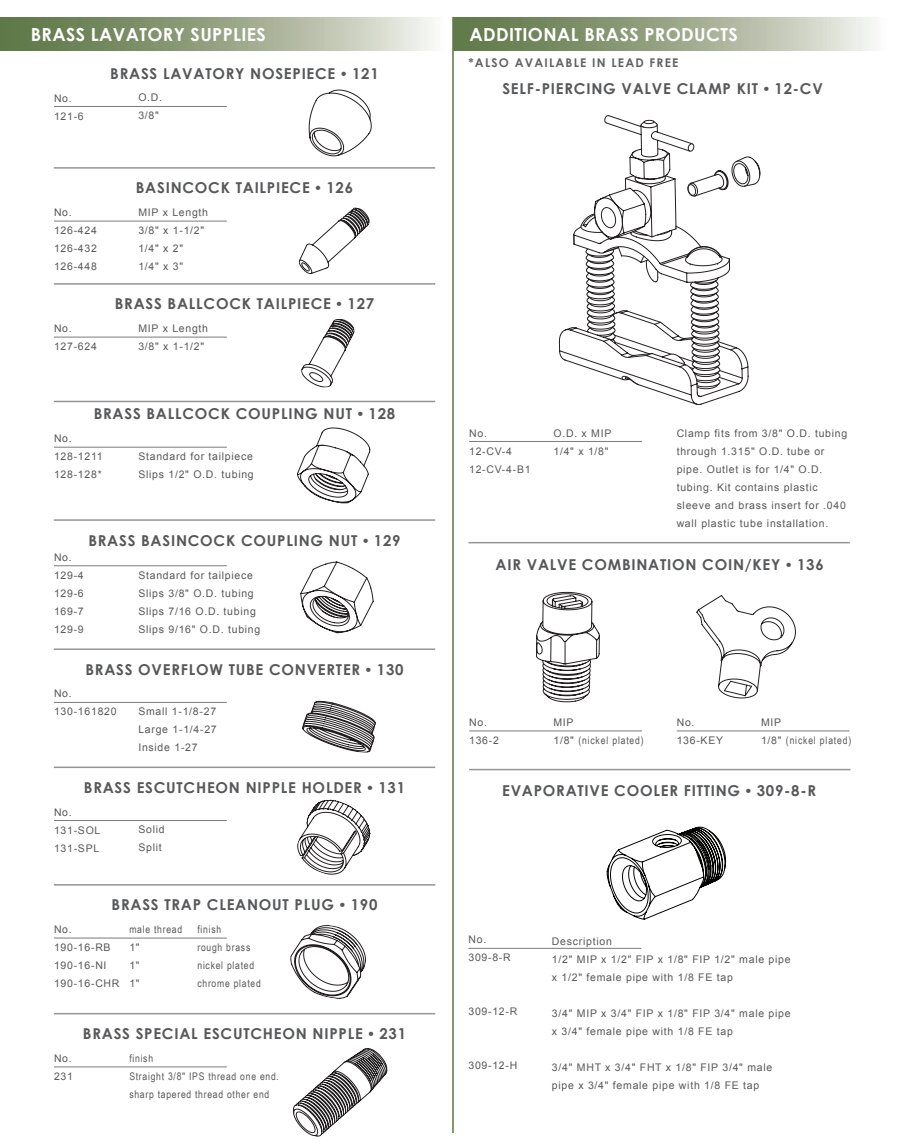
<style>
.page{position:relative;width:918px;height:1148px;background:#fff}
.page>*{position:absolute;margin:0;border:0;box-sizing:border-box;transform-origin:0 0}
.t1{font:700 18px "Century Gothic";letter-spacing:.02em;color:#fff}
.t2{font:700 15px "Century Gothic";letter-spacing:.05em;color:#57585a}
.t3{font:700 12px "Century Gothic";letter-spacing:.1em;color:#636366}
.t4{font:10.5px/18px "Arial";letter-spacing:.07em;color:#57585a}
.t5{font:10.5px/18px "Arial Narrow";letter-spacing:.07em;color:#57585a}
.s1{font-family:"Arial"}
</style>
<div class="page">
<hr style="left:452px;top:17px;width:2px;height:1115px;background:#5c7745">
<svg style="left:0;top:17px;width:432px;height:34px;background:#9ba88a"></svg>
<hr style="left:54px;top:106px;width:173px;height:1px;background:#7b7b79">
<hr style="left:54px;top:221px;width:173px;height:1px;background:#7b7b79">
<hr style="left:54px;top:337px;width:173px;height:1px;background:#7b7b79">
<hr style="left:54px;top:447px;width:173px;height:1px;background:#7b7b79">
<hr style="left:54px;top:565px;width:173px;height:1px;background:#7b7b79">
<hr style="left:54px;top:702px;width:173px;height:1px;background:#7b7b79">
<hr style="left:469px;top:730px;width:173px;height:1px;background:#7b7b79">
<hr style="left:677px;top:730px;width:173px;height:1px;background:#7b7b79">
<hr style="left:468px;top:948px;width:173px;height:1px;background:#7b7b79">
<hr style="left:54px;top:820px;width:173px;height:1px;background:#7b7b79">
<hr style="left:54px;top:937px;width:173px;height:1px;background:#7b7b79">
<hr style="left:54px;top:1066px;width:173px;height:1px;background:#7b7b79">
<svg style="left:309px;top:90px;width:63px;height:66px"></svg>
<hr style="left:54px;top:167px;width:381px;height:2px;background:#939598">
<hr style="left:54px;top:283px;width:381px;height:2px;background:#939598">
<hr style="left:54px;top:401px;width:381px;height:1px;background:#939598">
<hr style="left:54px;top:519px;width:381px;height:2px;background:#939598">
<hr style="left:54px;top:648px;width:381px;height:2px;background:#939598">
<hr style="left:469px;top:769px;width:382px;height:1px;background:#939598">
<hr style="left:468px;top:542px;width:382px;height:1px;background:#939598">
<hr style="left:54px;top:766px;width:381px;height:2px;background:#939598">
<hr style="left:54px;top:884px;width:381px;height:1px;background:#939598">
<hr style="left:54px;top:1012px;width:381px;height:2px;background:#939598">
<svg style="left:298px;top:207px;width:72px;height:67px"></svg>
<svg style="left:301px;top:319px;width:54px;height:69px"></svg>
<svg style="left:297px;top:427px;width:73px;height:76px"></svg>
<svg style="left:300px;top:561px;width:74px;height:72px"></svg>
<svg style="left:302px;top:700px;width:74px;height:53px"></svg>
<svg style="left:297px;top:799px;width:74px;height:76px"></svg>
<svg style="left:290px;top:925px;width:76px;height:74px"></svg>
<svg style="left:293px;top:1048px;width:94px;height:88px"></svg>
<svg style="left:454px;top:17px;width:420px;height:34px;background:#9da98c"></svg>
<svg style="left:569px;top:156px;width:192px;height:233px"></svg>
<svg style="left:573px;top:115px;width:170px;height:282px"></svg>
<hr style="left:469px;top:441px;width:173px;height:1px;background:#7b7b79">
<svg style="left:536px;top:591px;width:64px;height:111px"></svg>
<svg style="left:696px;top:595px;width:100px;height:103px"></svg>
<svg style="left:607px;top:826px;width:119px;height:94px"></svg>
<h1 class="t1" style="left:31px;top:20px;width:237px">BRASS LAVATORY SUPPLIES</h1>
<p class="t4" style="left:54px;top:89px;width:31px">No.<br>121-6</p>
<h2 class="t2" style="left:110px;top:62px;width:270px">BRASS LAVATORY NOSEPIECE <span class="s1">•</span> 121</h2>
<p class="t4" style="left:138px;top:89px;width:25px">O.D.<br>3/8"</p>
<p class="t4" style="left:54px;top:203px;width:44px">No.<br>126-424<br>126-432<br>126-448</p>
<p class="t4" style="left:54px;top:319px;width:44px">No.<br>127-624</p>
<h2 class="t2" style="left:136px;top:176px;width:219px">BASINCOCK TAILPIECE <span class="s1">•</span> 126</h2>
<p class="t4" style="left:138px;top:203px;width:71px">MIP x Length<br>3/8" x 1-1/2"<br>1/4" x 2"<br>1/4" x 3"</p>
<h2 class="t2" style="left:115px;top:292px;width:261px">BRASS BALLCOCK TAILPIECE <span class="s1">•</span> 127</h2>
<p class="t4" style="left:138px;top:319px;width:71px">MIP x Length<br>3/8" x 1-1/2"</p>
<h2 class="t2" style="left:94px;top:402px;width:303px">BRASS BALLCOCK COUPLING NUT <span class="s1">•</span> 128</h2>
<p class="t4" style="left:54px;top:429px;width:50px">No.<br>128-1211<br>128-128*</p>
<p class="t4" style="left:138px;top:447px;width:117px">Standard for tailpiece<br>Slips 1/2" O.D. tubing</p>
<h2 class="t2" style="left:88px;top:529px;width:314px">BRASS BASINCOCK COUPLING NUT <span class="s1">•</span> 129</h2>
<p class="t4" style="left:54px;top:548px;width:31px">No.<br>129-4<br>129-6<br>169-7<br>129-9</p>
<p class="t4" style="left:138px;top:566px;width:124px">Standard for tailpiece<br>Slips 3/8" O.D. tubing<br>Slips 7/16 O.D. tubing<br>Slips 9/16" O.D. tubing</p>
<h2 class="t2" style="left:85px;top:658px;width:320px">BRASS OVERFLOW TUBE CONVERTER <span class="s1">•</span> 130</h2>
<h1 class="t1" style="left:470px;top:20px;width:270px">ADDITIONAL BRASS PRODUCTS</h1>
<p class="t3" style="left:468px;top:54px;width:212px">*ALSO AVAILABLE IN LEAD FREE</p>
<h2 class="t2" style="left:502px;top:77px;width:322px">SELF-PIERCING VALVE CLAMP KIT <span class="s1">•</span> 12-CV</h2>
<p class="t4" style="left:469px;top:424px;width:63px">No.<br>12-CV-4<br>12-CV-4-B1</p>
<p class="t4" style="left:553px;top:424px;width:59px">O.D. x MIP<br>1/4" x 1/8"</p>
<p class="t4" style="left:677px;top:424px;width:172px">Clamp fits from 3/8" O.D. tubing through 1.315" O.D. tube or pipe. Outlet is for 1/4" O.D. tubing. Kit contains plastic sleeve and brass insert for .040 wall plastic tube installation.</p>
<h2 class="t2" style="left:496px;top:553px;width:330px">AIR VALVE COMBINATION COIN/KEY <span class="s1">•</span> 136</h2>
<p class="t4" style="left:54px;top:685px;width:64px">No.<br>130-161820</p>
<p class="t4" style="left:138px;top:702px;width:80px;text-align:justify">Small 1-1/8-27<br>Large 1-1/4-27<br>Inside 1-27</p>
<p class="t4" style="left:553px;top:713px;width:22px">MIP</p>
<p class="t4" style="left:469px;top:713px;width:31px">No.<br>136-2</p>
<p class="t4" style="left:677px;top:713px;width:48px">No.<br>136-KEY</p>
<p class="t5" style="left:553px;top:730px;width:92px"><span class="s1">1/8"</span> (nickel plated)</p>
<p class="t4" style="left:761px;top:713px;width:22px">MIP</p>
<p class="t5" style="left:761px;top:730px;width:92px"><span class="s1">1/8"</span> (nickel plated)</p>
<h2 class="t2" style="left:84px;top:776px;width:323px">BRASS ESCUTCHEON NIPPLE HOLDER <span class="s1">•</span> 131</h2>
<h2 class="t2" style="left:502px;top:779px;width:316px">EVAPORATIVE COOLER FITTING <span class="s1">•</span> 309-8-R</h2>
<p class="t4" style="left:54px;top:803px;width:48px">No.<br>131-SOL<br>131-SPL</p>
<p class="t4" style="left:138px;top:821px;width:28px">Solid<br>Split</p>
<h2 class="t2" style="left:112px;top:893px;width:267px">BRASS TRAP CLEANOUT PLUG <span class="s1">•</span> 190</h2>
<p class="t4" style="left:54px;top:920px;width:67px">No.<br>190-16-RB<br>190-16-NI<br>190-16-CHR</p>
<p class="t5" style="left:129px;top:919px;width:54px">male thread</p>
<p class="t4" style="left:129px;top:938px;width:12px;text-align:justify">1" 1" 1"</p>
<p class="t5" style="left:197px;top:919px;width:65px">finish<br>rough brass nickel plated chrome plated</p>
<p class="t4" style="left:54px;top:1049px;width:20px">No.<br>231</p>
<h2 class="t2" style="left:83px;top:1022px;width:325px">BRASS SPECIAL ESCUTCHEON NIPPLE <span class="s1">•</span> 231</h2>
<p class="t5" style="left:129px;top:1048px;width:151px">finish<br>Straight 3/8" IPS thread one end. sharp tapered thread other end</p>
<p class="t4" style="left:468px;top:930px;width:44px">No.<br>309-8-R</p>
<p class="t4" style="left:468px;top:1002px;width:50px">309-12-R</p>
<p class="t4" style="left:468px;top:1056px;width:50px">309-12-H</p>
<p class="t4" style="left:552px;top:932px;width:240px">Description<br>1/2" MIP x 1/2" FIP x 1/8" FIP 1/2" male pipe x 1/2" female pipe with 1/8 FE tap</p>
<p class="t4" style="left:552px;top:1004px;width:240px">3/4" MIP x 3/4" FIP x 1/8" FIP 3/4" male pipe x 3/4" female pipe with 1/8 FE tap</p>
<p class="t4" style="left:552px;top:1058px;width:222px">3/4" MHT x 3/4" FHT x 1/8" FIP 3/4" male pipe x 3/4" female pipe with 1/8 FE tap</p>
</div>
